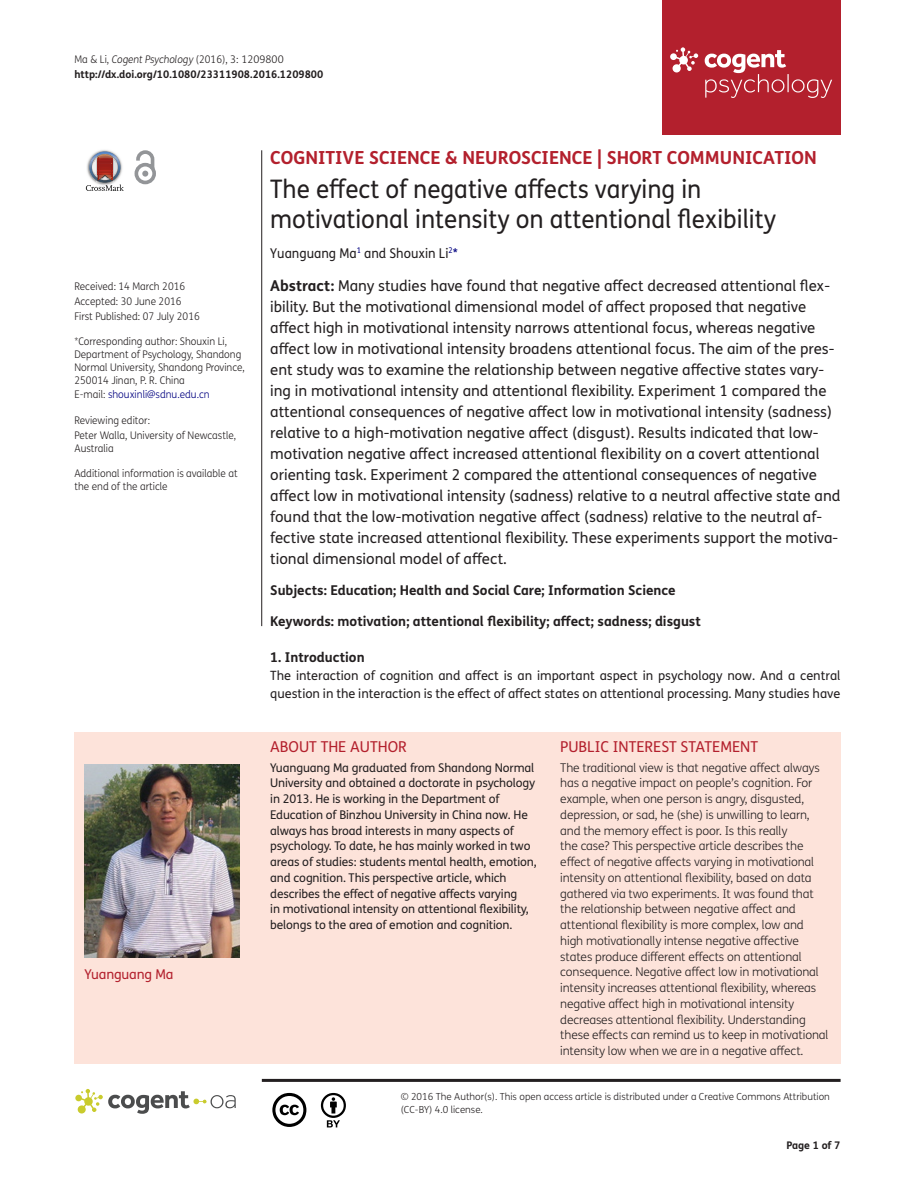
<style>
.page{position:relative;width:915px;height:1191px;background:#fff}
.page>*{position:absolute;margin:0;border:0;box-sizing:border-box;transform-origin:0 0}
.t1{font:25.5px/30px "FS Me Pro";color:#231f20;scale:.95 1}
.t2{font:700 18px "FS Me Pro";color:#b3202d}
.t3{font:15px/21px "FS Me Pro";color:#231f20}
.t4{font:15px "FS Me Pro";color:#b3202d}
.t5{font:700 13.5px "FS Me Pro";color:#231f20}
.t6{font:13.5px "FS Me Pro";color:#231f20;scale:.95 1}
.t7{font:13.5px "FS Me Pro";letter-spacing:-.01em;color:#b3202d}
.t8{font:12.75px/18px "FS Me Pro";color:#231f20}
.t9{font:300 12px/15.8px "FS Me Pro";letter-spacing:-.01em;color:#231f20}
.t10{font:12px/15.8px "FS Me Pro";letter-spacing:-.01em;color:#231f20}
.t11{font:300 10.5px/12.8px "FS Me Pro";color:#231f20;scale:.95 1}
.t12{font:700 10.5px/15px "FS Me Pro";color:#231f20}
.t13{font:300 10.5px "FS Me Pro";color:#000080;scale:.95 1}
.t14{font:300 9.75px/12.8px "FS Me Pro";color:#231f20}
.s1{font-weight:300}
.s2{font-weight:300;font-style:italic}
.s3{color:#231f20}
.s4{color:#000080}
.s5{font-weight:700}
</style>
<div class="page">
<div style="left:661px;top:0;width:179px;height:134px;background:#b3202d"></div>
<svg style="left:670px;top:47px;width:28px;height:25px"></svg>
<svg style="left:704px;top:50px;width:127px;height:48px"></svg>
<div style="left:74px;top:732px;width:766px;height:331px;background:#fde3da"></div>
<svg style="left:86px;top:151px;width:38px;height:40px"></svg>
<svg style="left:134px;top:150px;width:22px;height:34px"></svg>
<hr style="left:261px;top:150px;width:1px;height:476px;background:#231f20">
<hr style="left:262px;top:1078px;width:578px;height:3px;background:#231f20">
<svg style="left:75px;top:1089px;width:161px;height:24px"></svg>
<svg style="left:272px;top:1093px;width:34px;height:34px"></svg>
<svg style="left:321px;top:1093px;width:25px;height:34px"></svg>
<img style="left:84px;top:764px;width:156px;height:193px">
<p class="t12" style="left:74px;top:51px;width:250px"><span class="s1">Ma &amp; Li,</span> <span class="s2">Cogent Psychology</span> <span class="s1">(2016), 3: 1209800 </span>http://dx.doi.org/10.1080/23311908.2016.1209800</p>
<p class="t11" style="left:74px;top:279px;width:133px;line-height:14.9px">Received: 14 March 2016<br>Accepted: 30 June 2016<br>First Published: 07 July 2016</p>
<p class="t11" style="left:74px;top:335px;width:181px">*Corresponding author: Shouxin Li, Department of Psychology, Shandong Normal University, Shandong Province, 250014 Jinan, P. R. China</p>
<p class="t13" style="left:74px;top:387px;width:144px"><span class="s3">E-mail:</span> shouxinli@sdnu.edu.cn</p>
<p class="t11" style="left:74px;top:412px;width:172px;line-height:14.9px">Reviewing editor:<br>Peter Walla, University of Newcastle,</p>
<p class="t11" style="left:74px;top:441px;width:43px">Australia</p>
<p class="t11" style="left:74px;top:467px;width:173px">Additional information is available at the end of the article</p>
<p class="t7" style="left:85px;top:964px;width:90px">Yuanguang Ma</p>
<p class="t2" style="left:270px;top:143px;width:548px">COGNITIVE SCIENCE &amp; NEUROSCIENCE | SHORT COMMUNICATION</p>
<h1 class="t1" style="left:270px;top:174px;width:533px">The effect of negative affects varying in motivational intensity on attentional flexibility</h1>
<p class="t6" style="left:270px;top:243px;width:199px">Yuanguang Ma<sup>1</sup> and Shouxin Li<sup>2</sup><span class="s4">*</span></p>
<p class="t3" style="left:270px;top:275px;width:571px"><span class="s5">Abstract:</span> Many studies have found that negative affect decreased attentional flex&shy;ibility. But the motivational dimensional model of affect proposed that negative affect high in motivational intensity narrows attentional focus, whereas negative affect low in motivational intensity broadens attentional focus. The aim of the pres&shy;ent study was to examine the relationship between negative affective states vary&shy;ing in motivational intensity and attentional flexibility. Experiment 1 compared the attentional consequences of negative affect low in motivational intensity (sadness) relative to a high-motivation negative affect (disgust). Results indicated that low&shy;motivation negative affect increased attentional flexibility on a covert attentional orienting task. Experiment 2 compared the attentional consequences of negative affect low in motivational intensity (sadness) relative to a neutral affective state and found that the low-motivation negative affect (sadness) relative to the neutral af&shy;fective state increased attentional flexibility. These experiments support the motiva&shy;tional dimensional model of affect.</p>
<p class="t5" style="left:270px;top:580px;width:407px">Subjects: Education; Health and Social Care; Information Science</p>
<p class="t5" style="left:270px;top:611px;width:432px">Keywords: motivation; attentional flexibility; affect; sadness; disgust</p>
<p class="t5" style="left:270px;top:647px;width:96px">1. Introduction</p>
<p class="t8" style="left:270px;top:666px;width:571px">The interaction of cognition and affect is an important aspect in psychology now. And a central question in the interaction is the effect of affect states on attentional processing. Many studies have</p>
<p class="t4" style="left:270px;top:737px;width:138px">ABOUT THE AUTHOR</p>
<p class="t10" style="left:270px;top:759px;width:268px">Yuanguang Ma graduated from Shandong Normal University and obtained a doctorate in psychology in 2013. He is working in the Department of Education of Binzhou University in China now. He always has broad interests in many aspects of psychology. To date, he has mainly worked in two areas of studies: students mental health, emotion, and cognition. This perspective article, which describes the effect of negative affects varying<br>in motivational intensity on attentional flexibility, belongs to the area of emotion and cognition.</p>
<p class="t4" style="left:560px;top:737px;width:199px">PUBLIC INTEREST STATEMENT</p>
<p class="t9" style="left:560px;top:759px;width:269px">The traditional view is that negative affect always has a negative impact on people’s cognition. For example, when one person is angry, disgusted, depression, or sad, he (she) is unwilling to learn, and the memory effect is poor. Is this really<br>the case? This perspective article describes the effect of negative affects varying in motivational intensity on attentional flexibility, based on data gathered via two experiments. It was found that the relationship between negative affect and attentional flexibility is more complex, low and high motivationally intense negative affective states produce different effects on attentional consequence. Negative affect low in motivational intensity increases attentional flexibility, whereas negative affect high in motivational intensity decreases attentional flexibility. Understanding these effects can remind us to keep in motivational intensity low when we are in a negative affect.</p>
<p class="t14" style="left:400px;top:1090px;width:430px">© 2016 The Author(s). This open access article is distributed under a Creative Commons Attribution (CC-BY) 4.0 license.</p>
<p class="t12" style="left:786px;top:1137px;width:56px">Page 1 of 7</p>
</div>
